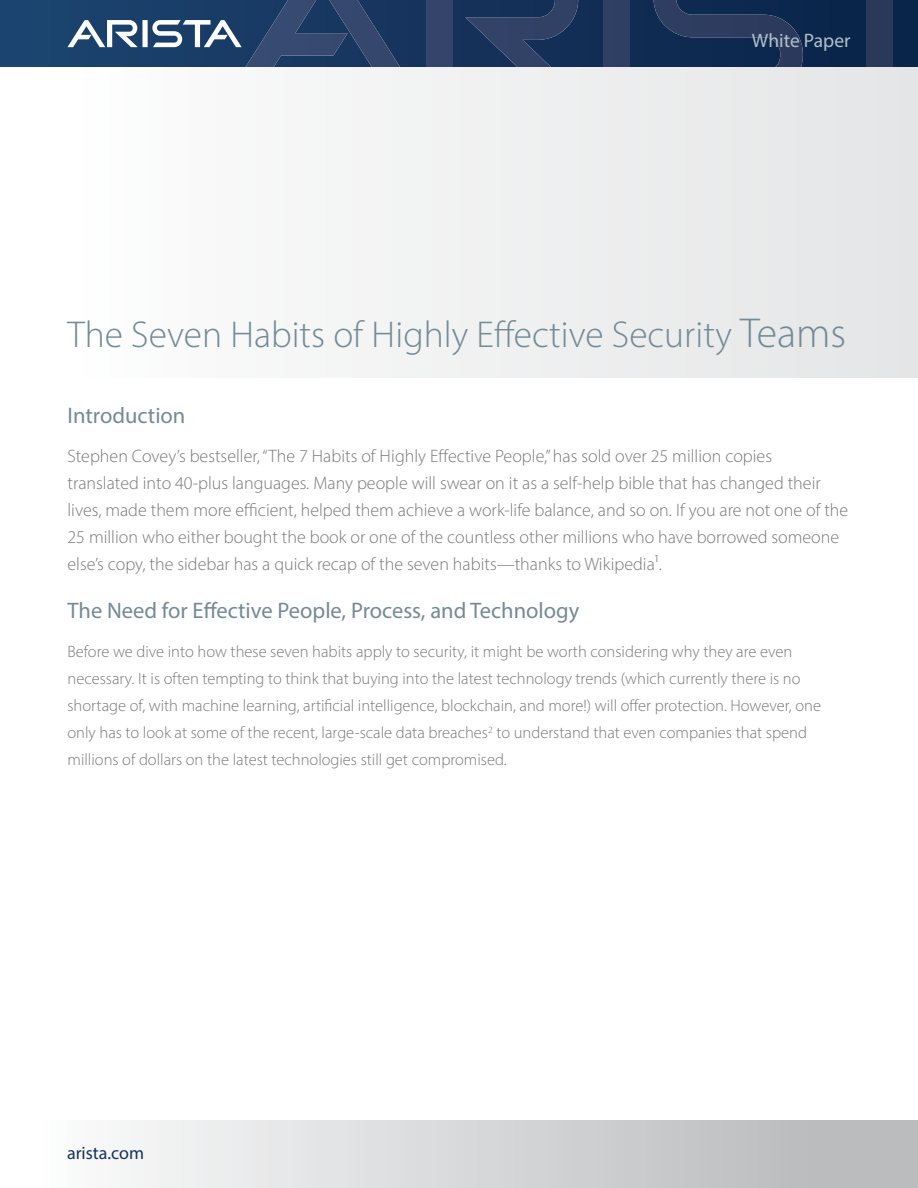
<style>
.page{position:relative;width:918px;height:1188px;background:#fff}
.page>*{position:absolute;margin:0;border:0;box-sizing:border-box;transform-origin:0 0}
.t1{font:300 37.5px "Myriad Pro";color:#748a96}
.t2{font:22.5px "Myriad Pro";color:#748a96}
.t3{font:19.5px "Myriad Pro";color:#b1c0c9}
.t4{font:300 18px/27px "Myriad Pro";color:#77787b}
.t5{font:18px "Myriad Pro";color:#16325c}
.t6{font:300 16.5px/27px "Myriad Pro";color:#77787b}
.s1{font-size:42px}
</style>
<div class="page">
<svg style="left:0;top:0;width:918px;height:68px;background:#15345b"></svg>
<div style="left:426px;top:0;width:26px;height:68px;background:#34446a"></div>
<svg style="left:465px;top:0;width:113px;height:68px;background:#253b61"></svg>
<svg style="left:67px;top:0;width:333px;height:68px;background:#365277"></svg>
<div style="left:604px;top:0;width:26px;height:68px;background:#2f3f63"></div>
<svg style="left:654px;top:0;width:149px;height:68px;background:#1e3458"></svg>
<div style="left:867px;top:0;width:26px;height:68px;background:#2a385a"></div>
<div style="left:0;top:1120px;width:918px;height:68px;background:linear-gradient(to right,#fff,#b3b5b7)"></div>
<div style="left:0;top:68px;width:918px;height:310px;background:linear-gradient(to right,#fff,#e4e5e6)"></div>
<p class="t3" style="left:752px;top:29px;width:100px">White Paper</p>
<h1 class="t1" style="left:68px;top:312px;width:780px">The Seven Habits of Highly Effective Security <span class="s1">Teams</span></h1>
<h2 class="t2" style="left:68px;top:402px;width:119px">Introduction</h2>
<p class="t4" style="left:68px;top:442px;width:782px">Stephen Covey’s bestseller, “The 7 Habits of Highly Effective People,” has sold over 25 million copies<br>translated into 40-plus languages. Many people will swear on it as a self-help bible that has changed their lives, made them more efficient, helped them achieve a work-life balance, and so on. If you are not one of the 25 million who either bought the book or one of the countless other millions who have borrowed someone else’s copy, the sidebar has a quick recap of the seven habits—thanks to Wikipedia¹.</p>
<h2 class="t2" style="left:68px;top:597px;width:513px">The Need for Effective People, Process, and Technology</h2>
<p class="t6" style="left:68px;top:638px;width:755px">Before we dive into how these seven habits apply to security, it might be worth considering why they are even necessary. It is often tempting to think that buying into the latest technology trends (which currently there is no shortage of, with machine learning, artificial intelligence, blockchain, and more!) will offer protection. However, one only has to look at some of the recent, large-scale data breaches<sup>2</sup> to understand that even companies that spend millions of dollars on the latest technologies still get compromised.</p>
<p class="t5" style="left:67px;top:1142px;width:79px">arista.com</p>
</div>
